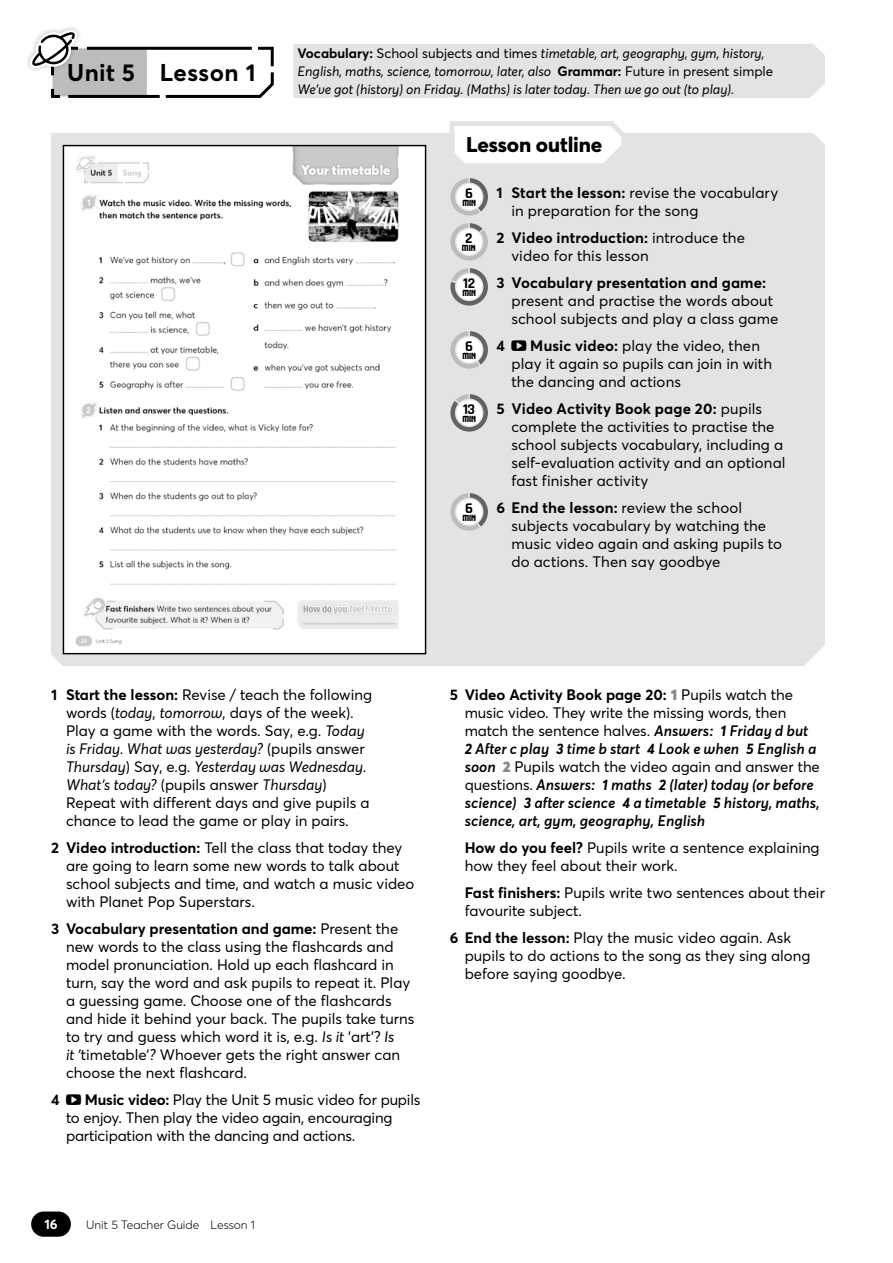
<style>
.page{position:relative;width:893px;height:1263px;background:#fff}
.page>*{position:absolute;margin:0;border:0;box-sizing:border-box;transform-origin:0 0}
.t1{font:700 24px "Averta";letter-spacing:.02em;color:#000}
.t2{font:800 21px "Averta";letter-spacing:-.01em;color:#000}
.t3{font:15px/18px "Averta";color:#000}
.t4{font:italic 600 15px/18px "Averta";color:#000}
.t5{font:700 15px "Averta";letter-spacing:.01em;color:#000}
.t6{font:700 15px "Rajdhani";color:#000}
.t7{font:italic 13.5px/18px "Averta";color:#000}
.t8{font:700 13.5px "Averta";color:#fff}
.t9{font:300 12px "Averta";color:#000}
.t10{font:9px "Computechnodigitronic";letter-spacing:-.005em;color:#000}
.s1{font-weight:700;font-style:normal}
.s2{font-style:normal}
.s3{font-weight:700}
.s4{font-style:italic}
.s5{font-weight:900;font-style:normal;color:#878787}
.s6{font-weight:400;font-style:normal}
</style>
<div class="page">
<div style="left:31px;top:1211px;width:40px;height:26px;background:#000;border-radius:13px"></div>
<div style="left:51px;top:133px;width:774px;height:533px;background:#e3e3e3"></div>
<svg style="left:450px;top:178px;width:38px;height:38px"></svg>
<svg style="left:450px;top:223px;width:38px;height:38px"></svg>
<svg style="left:450px;top:268px;width:38px;height:38px"></svg>
<svg style="left:450px;top:331px;width:38px;height:38px"></svg>
<svg style="left:450px;top:394px;width:38px;height:38px"></svg>
<svg style="left:450px;top:493px;width:38px;height:38px"></svg>
<img style="left:65px;top:147px;width:359px;height:505px">
<svg style="left:450px;top:121px;width:176px;height:47px"></svg>
<div style="left:293px;top:44px;width:532px;height:54px;background:#e3e3e3"></div>
<hr style="left:87px;top:47px;width:165px;height:3px;background:#000">
<svg style="left:163px;top:46px;width:111px;height:52px"></svg>
<hr style="left:68px;top:95px;width:92px;height:3px;background:#000">
<div style="left:25px;top:25px;width:57px;height:48px;background:#000;opacity:.25"></div>
<svg style="left:27px;top:30px;width:120px;height:68px"></svg>
<svg style="left:511px;top:340px;width:15px;height:11px"></svg>
<h1 class="t1" style="left:67px;top:55px;width:190px">Unit 5 Lesson 1</h1>
<p class="t7" style="left:298px;top:44px;width:477px"><span class="s1">Vocabulary:</span> <span class="s2">School subjects and times</span> timetable, art, geography, gym, history,<br>English, maths, science, tomorrow, later, also <span class="s1">Grammar:</span> <span class="s2">Future in present simple<br></span>We've got (history) on Friday. (Maths) is later today. Then we go out (to play).</p>
<h2 class="t2" style="left:466px;top:130px;width:138px">Lesson outline</h2>
<p class="t6" style="left:465px;top:184px;width:9px">6</p>
<p class="t10" style="left:462px;top:197px;width:15px">MIN</p>
<p class="t6" style="left:465px;top:229px;width:9px">2</p>
<p class="t10" style="left:462px;top:242px;width:15px">MIN</p>
<p class="t6" style="left:463px;top:274px;width:13px">12</p>
<p class="t10" style="left:462px;top:287px;width:15px">MIN</p>
<p class="t6" style="left:465px;top:337px;width:9px">6</p>
<p class="t10" style="left:462px;top:350px;width:15px">MIN</p>
<p class="t6" style="left:463px;top:400px;width:14px">13</p>
<p class="t10" style="left:462px;top:413px;width:15px">MIN</p>
<p class="t6" style="left:465px;top:499px;width:9px">6</p>
<p class="t10" style="left:462px;top:512px;width:15px">MIN</p>
<p class="t3" style="left:511px;top:183px;width:268px;text-indent:-15px"><span class="s3">1 Start the lesson:</span> revise the vocabulary in preparation for the song</p>
<p class="t3" style="left:511px;top:228px;width:235px;text-indent:-15px"><span class="s3">2 Video introduction:</span> introduce the video for this lesson</p>
<p class="t5" style="left:496px;top:272px;width:271px">3 Vocabulary presentation and game:</p>
<p class="t3" style="left:511px;top:291px;width:269px">present and practise the words about school subjects and play a class game</p>
<p class="t5" style="left:496px;top:335px;width:10px">4</p>
<p class="t3" style="left:511px;top:336px;width:262px;text-indent:19px"><span class="s3">Music video:</span> play the video, then play it again so pupils can join in with the dancing and actions</p>
<p class="t3" style="left:511px;top:399px;width:276px;text-indent:-15px"><span class="s3">5 Video Activity Book page 20:</span> pupils complete the activities to practise the school subjects vocabulary, including a self-evaluation activity and an optional fast finisher activity</p>
<p class="t3" style="left:511px;top:498px;width:272px;text-indent:-15px"><span class="s3">6 End the lesson:</span> review the school subjects vocabulary by watching the music video again and asking pupils to do actions. Then say goodbye</p>
<p class="t3" style="left:66px;top:685px;width:307px;text-indent:-15px"><span class="s3">1 Start the lesson:</span> Revise / teach the following words (<span class="s4">today</span>, <span class="s4">tomorrow</span>, days of the week).<br>Play a game with the words. Say, e.g. <span class="s4">Today is Friday. What was yesterday?</span> (pupils answer <span class="s4">Thursday</span>) Say, e.g. <span class="s4">Yesterday was Wednesday.<br>What’s today?</span> (pupils answer <span class="s4">Thursday</span>)<br>Repeat with different days and give pupils a chance to lead the game or play in pairs.</p>
<p class="t3" style="left:66px;top:838px;width:350px;text-indent:-15px"><span class="s3">2 Video introduction:</span> Tell the class that today they are going to learn some new words to talk about school subjects and time, and watch a music video with Planet Pop Superstars.</p>
<p class="t3" style="left:66px;top:919px;width:350px;text-indent:-15px"><span class="s3">3 Vocabulary presentation and game:</span> Present the new words to the class using the flashcards and model pronunciation. Hold up each flashcard in turn, say the word and ask pupils to repeat it. Play a guessing game. Choose one of the flashcards and hide it behind your back. The pupils take turns to try and guess which word it is, e.g. <span class="s4">Is it</span> 'art'? <span class="s4">Is<br>it '</span>timetable'<span class="s4">?</span> Whoever gets the right answer can choose the next flashcard.</p>
<p class="t5" style="left:51px;top:1089px;width:10px">4</p>
<p class="t3" style="left:66px;top:1090px;width:356px;text-indent:19px"><span class="s3">Music video:</span> Play the Unit 5 music video for pupils to enjoy. Then play the video again, encouraging participation with the dancing and actions.</p>
<p class="t8" style="left:44px;top:1215px;width:15px">16</p>
<p class="t9" style="left:86px;top:1216px;width:171px">Unit 5 Teacher Guide Lesson 1</p>
<p class="t4" style="left:465px;top:686px;width:357px;text-indent:-15px"><span class="s1">5 Video Activity Book page 20:</span> <span class="s5">1</span> <span class="s6">Pupils watch the music video. They write the missing words, then match the sentence halves.</span> Answers: <span class="s3">1</span> Friday d but<br><span class="s3">2</span> After c play <span class="s3">3</span> time b start <span class="s3">4</span> Look e when <span class="s3">5</span> English a soon <span class="s5">2</span> <span class="s6">Pupils watch the video again and answer the questions.</span> Answers: <span class="s3">1</span> maths <span class="s3">2</span> (later) today (or before science) <span class="s3">3</span> after science <span class="s3">4</span> a timetable <span class="s3">5</span> history, maths, science, art, gym, geography, English</p>
<p class="t3" style="left:465px;top:838px;width:356px"><span class="s3">How do you feel?</span> Pupils write a sentence explaining how they feel about their work.</p>
<p class="t3" style="left:465px;top:883px;width:362px"><span class="s3">Fast finishers:</span> Pupils write two sentences about their favourite subject.</p>
<p class="t3" style="left:465px;top:928px;width:347px;text-indent:-15px"><span class="s3">6 End the lesson:</span> Play the music video again. Ask pupils to do actions to the song as they sing along before saying goodbye.</p>
</div>
